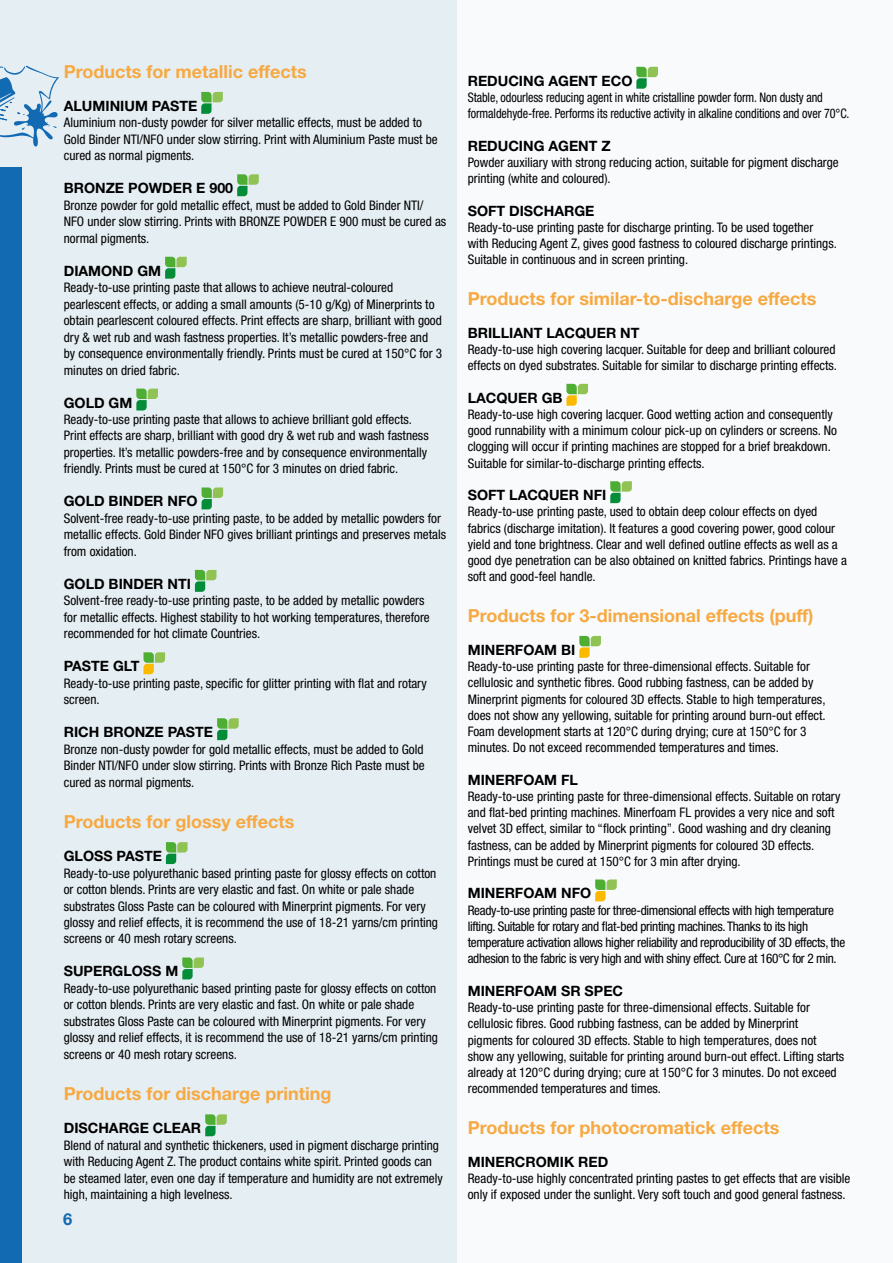
<style>
.page{position:relative;width:893px;height:1263px;background:#fff}
.page>*{position:absolute;margin:0;border:0;box-sizing:border-box;transform-origin:0 0}
.t1{font:700 18px "Helvetica Neue";color:#f7a941}
.t2{font:700 16.5px "Helvetica Neue";color:#126ab3}
.t3{font:700 14.25px "Helvetica Neue";color:#000}
.t4{font:condensed 13.2px/16.5px "Helvetica Neue";color:#000}
.t5{font:condensed 13.2px/16.2px "Helvetica Neue";letter-spacing:-.025em;color:#000}
.t6{font:condensed 13.2px/16.2px "Helvetica Neue";color:#000;scale:.92 1}
</style>
<div class="page">
<div style="left:0;top:0;width:457px;height:1263px;background:#e5eef3"></div>
<div style="left:457px;top:0;width:436px;height:1263px;background:#f8fafc"></div>
<div style="left:0;top:168px;width:22px;height:1095px;background:#126ab3"></div>
<svg style="left:0;top:65px;width:59px;height:82px"></svg>
<svg style="left:201px;top:92px;width:22px;height:22px"></svg>
<svg style="left:237px;top:174px;width:22px;height:22px"></svg>
<svg style="left:165px;top:257px;width:22px;height:22px"></svg>
<svg style="left:136px;top:389px;width:22px;height:21px"></svg>
<svg style="left:202px;top:487px;width:21px;height:22px"></svg>
<svg style="left:195px;top:570px;width:22px;height:22px"></svg>
<svg style="left:143px;top:652px;width:22px;height:22px"></svg>
<svg style="left:217px;top:718px;width:22px;height:22px"></svg>
<svg style="left:166px;top:842px;width:22px;height:22px"></svg>
<svg style="left:182px;top:957px;width:22px;height:22px"></svg>
<svg style="left:205px;top:1114px;width:22px;height:22px"></svg>
<svg style="left:636px;top:67px;width:22px;height:22px"></svg>
<svg style="left:566px;top:384px;width:22px;height:22px"></svg>
<svg style="left:610px;top:481px;width:22px;height:22px"></svg>
<svg style="left:579px;top:636px;width:22px;height:22px"></svg>
<svg style="left:595px;top:879px;width:22px;height:22px"></svg>
<h1 class="t1" style="left:64px;top:60px;width:244px">Products for metallic effects</h1>
<p class="t3" style="left:64px;top:97px;width:135px">ALUMINIUM PASTE</p>
<p class="t4" style="left:64px;top:114px;width:375px">Aluminium non-dusty powder for silver metallic effects, must be added to<br>Gold Binder NTI/NFO under slow stirring. Print with Aluminium Paste must be cured as normal pigments.</p>
<p class="t3" style="left:64px;top:179px;width:171px">BRONZE POWDER E 900</p>
<p class="t4" style="left:64px;top:197px;width:384px">Bronze powder for gold metallic effect, must be added to Gold Binder NTI/<br>NFO under slow stirring. Prints with BRONZE POWDER E 900 must be cured as normal pigments.</p>
<p class="t3" style="left:64px;top:262px;width:99px">DIAMOND GM</p>
<p class="t4" style="left:64px;top:279px;width:380px">Ready-to-use printing paste that allows to achieve neutral-coloured pearlescent effects, or adding a small amounts (5-10 g/Kg) of Minerprints to obtain pearlescent coloured effects. Print effects are sharp, brilliant with good dry &amp; wet rub and wash fastness properties. It’s metallic powders-free and by consequence environmentally friendly. Prints must be cured at 150°C for 3 minutes on dried fabric.</p>
<p class="t3" style="left:64px;top:394px;width:70px">GOLD GM</p>
<p class="t4" style="left:64px;top:411px;width:366px">Ready-to-use printing paste that allows to achieve brilliant gold effects.<br>Print effects are sharp, brilliant with good dry &amp; wet rub and wash fastness properties. It’s metallic powders-free and by consequence environmentally friendly. Prints must be cured at 150°C for 3 minutes on dried fabric.</p>
<p class="t3" style="left:64px;top:492px;width:135px">GOLD BINDER NFO</p>
<p class="t4" style="left:64px;top:510px;width:384px">Solvent-free ready-to-use printing paste, to be added by metallic powders for metallic effects. Gold Binder NFO gives brilliant printings and preserves metals from oxidation.</p>
<p class="t3" style="left:64px;top:575px;width:129px">GOLD BINDER NTI</p>
<p class="t4" style="left:64px;top:592px;width:368px">Solvent-free ready-to-use printing paste, to be added by metallic powders for metallic effects. Highest stability to hot working temperatures, therefore recommended for hot climate Countries.</p>
<p class="t3" style="left:64px;top:657px;width:77px">PASTE GLT</p>
<p class="t4" style="left:64px;top:675px;width:365px">Ready-to-use printing paste, specific for glitter printing with flat and rotary screen.</p>
<p class="t3" style="left:64px;top:723px;width:151px">RICH BRONZE PASTE</p>
<p class="t4" style="left:64px;top:741px;width:363px;text-align:justify">Bronze non-dusty powder for gold metallic effects, must be added to Gold Binder NTI/NFO under slow stirring. Prints with Bronze Rich Paste must be cured as normal pigments.</p>
<h1 class="t1" style="left:64px;top:810px;width:232px">Products for glossy effects</h1>
<p class="t3" style="left:64px;top:847px;width:100px">GLOSS PASTE</p>
<p class="t4" style="left:64px;top:864px;width:376px">Ready-to-use polyurethanic based printing paste for glossy effects on cotton or cotton blends. Prints are very elastic and fast. On white or pale shade substrates Gloss Paste can be coloured with Minerprint pigments. For very glossy and relief effects, it is recommend the use of 18-21 yarns/cm printing screens or 40 mesh rotary screens.</p>
<p class="t3" style="left:64px;top:962px;width:116px">SUPERGLOSS M</p>
<p class="t4" style="left:64px;top:980px;width:376px">Ready-to-use polyurethanic based printing paste for glossy effects on cotton or cotton blends. Prints are very elastic and fast. On white or pale shade substrates Gloss Paste can be coloured with Minerprint pigments. For very glossy and relief effects, it is recommend the use of 18-21 yarns/cm printing screens or 40 mesh rotary screens.</p>
<h1 class="t1" style="left:64px;top:1083px;width:269px">Products for discharge printing</h1>
<p class="t3" style="left:64px;top:1119px;width:139px">DISCHARGE CLEAR</p>
<p class="t4" style="left:64px;top:1137px;width:381px">Blend of natural and synthetic thickeners, used in pigment discharge printing with Reducing Agent Z. The product contains white spirit. Printed goods can be steamed later, even one day if temperature and humidity are not extremely high, maintaining a high levelness.</p>
<p class="t2" style="left:63px;top:1209px;width:11px">6</p>
<p class="t3" style="left:468px;top:72px;width:166px">REDUCING AGENT ECO</p>
<p class="t6" style="left:468px;top:89px;width:416px">Stable, odourless reducing agent in white cristalline powder form. Non dusty and formaldehyde-free. Performs its reductive activity in alkaline conditions and over 70°C.</p>
<p class="t3" style="left:468px;top:137px;width:145px">REDUCING AGENT Z</p>
<p class="t4" style="left:468px;top:154px;width:372px">Powder auxiliary with strong reducing action, suitable for pigment discharge printing (white and coloured).</p>
<p class="t3" style="left:468px;top:202px;width:128px">SOFT DISCHARGE</p>
<p class="t4" style="left:468px;top:219px;width:371px">Ready-to-use printing paste for discharge printing. To be used together with Reducing Agent Z, gives good fastness to coloured discharge printings.<br>Suitable in continuous and in screen printing.</p>
<h1 class="t1" style="left:468px;top:288px;width:350px">Products for similar-to-discharge effects</h1>
<p class="t3" style="left:468px;top:324px;width:173px">BRILLIANT LACQUER NT</p>
<p class="t4" style="left:468px;top:341px;width:371px">Ready-to-use high covering lacquer. Suitable for deep and brilliant coloured effects on dyed substrates. Suitable for similar to discharge printing effects.</p>
<p class="t3" style="left:468px;top:389px;width:96px">LACQUER GB</p>
<p class="t4" style="left:468px;top:406px;width:371px">Ready-to-use high covering lacquer. Good wetting action and consequently good runnability with a minimum colour pick-up on cylinders or screens. No clogging will occur if printing machines are stopped for a brief breakdown.<br>Suitable for similar-to-discharge printing effects.</p>
<p class="t3" style="left:468px;top:486px;width:140px">SOFT LACQUER NFI</p>
<p class="t4" style="left:468px;top:503px;width:381px">Ready-to-use printing paste, used to obtain deep colour effects on dyed fabrics (discharge imitation). It features a good covering power, good colour yield and tone brightness. Clear and well defined outline effects as well as a good dye penetration can be also obtained on knitted fabrics. Printings have a soft and good-feel handle.</p>
<h1 class="t1" style="left:468px;top:605px;width:347px">Products for 3-dimensional effects (puff)</h1>
<p class="t3" style="left:468px;top:641px;width:109px">MINERFOAM BI</p>
<p class="t4" style="left:468px;top:658px;width:359px">Ready-to-use printing paste for three-dimensional effects. Suitable for cellulosic and synthetic fibres. Good rubbing fastness, can be added by Minerprint pigments for coloured 3D effects. Stable to high temperatures, does not show any yellowing, suitable for printing around burn-out effect.<br>Foam development starts at 120°C during drying; cure at 150°C for 3 minutes. Do not exceed recommended temperatures and times.</p>
<p class="t3" style="left:468px;top:771px;width:112px">MINERFOAM FL</p>
<p class="t4" style="left:468px;top:788px;width:374px">Ready-to-use printing paste for three-dimensional effects. Suitable on rotary and flat-bed printing machines. Minerfoam FL provides a very nice and soft velvet 3D effect, similar to “flock printing”. Good washing and dry cleaning fastness, can be added by Minerprint pigments for coloured 3D effects.<br>Printings must be cured at 150°C for 3 min after drying.</p>
<p class="t3" style="left:468px;top:884px;width:125px">MINERFOAM NFO</p>
<p class="t5" style="left:468px;top:902px;width:379px">Ready-to-use printing paste for three-dimensional effects with high temperature lifting. Suitable for rotary and flat-bed printing machines. Thanks to its high temperature activation allows higher reliability and reproducibility of 3D effects, the adhesion to the fabric is very high and with shiny effect. Cure at 160°C for 2 min.</p>
<p class="t3" style="left:468px;top:982px;width:157px">MINERFOAM SR SPEC</p>
<p class="t4" style="left:468px;top:999px;width:378px">Ready-to-use printing paste for three-dimensional effects. Suitable for cellulosic fibres. Good rubbing fastness, can be added by Minerprint pigments for coloured 3D effects. Stable to high temperatures, does not show any yellowing, suitable for printing around burn-out effect. Lifting starts already at 120°C during drying; cure at 150°C for 3 minutes. Do not exceed recommended temperatures and times.</p>
<h1 class="t1" style="left:468px;top:1117px;width:313px">Products for photocromatick effects</h1>
<p class="t3" style="left:468px;top:1153px;width:142px">MINERCROMIK RED</p>
<p class="t4" style="left:468px;top:1170px;width:384px">Ready-to-use highly concentrated printing pastes to get effects that are visible only if exposed under the sunlight. Very soft touch and good general fastness.</p>
</div>
